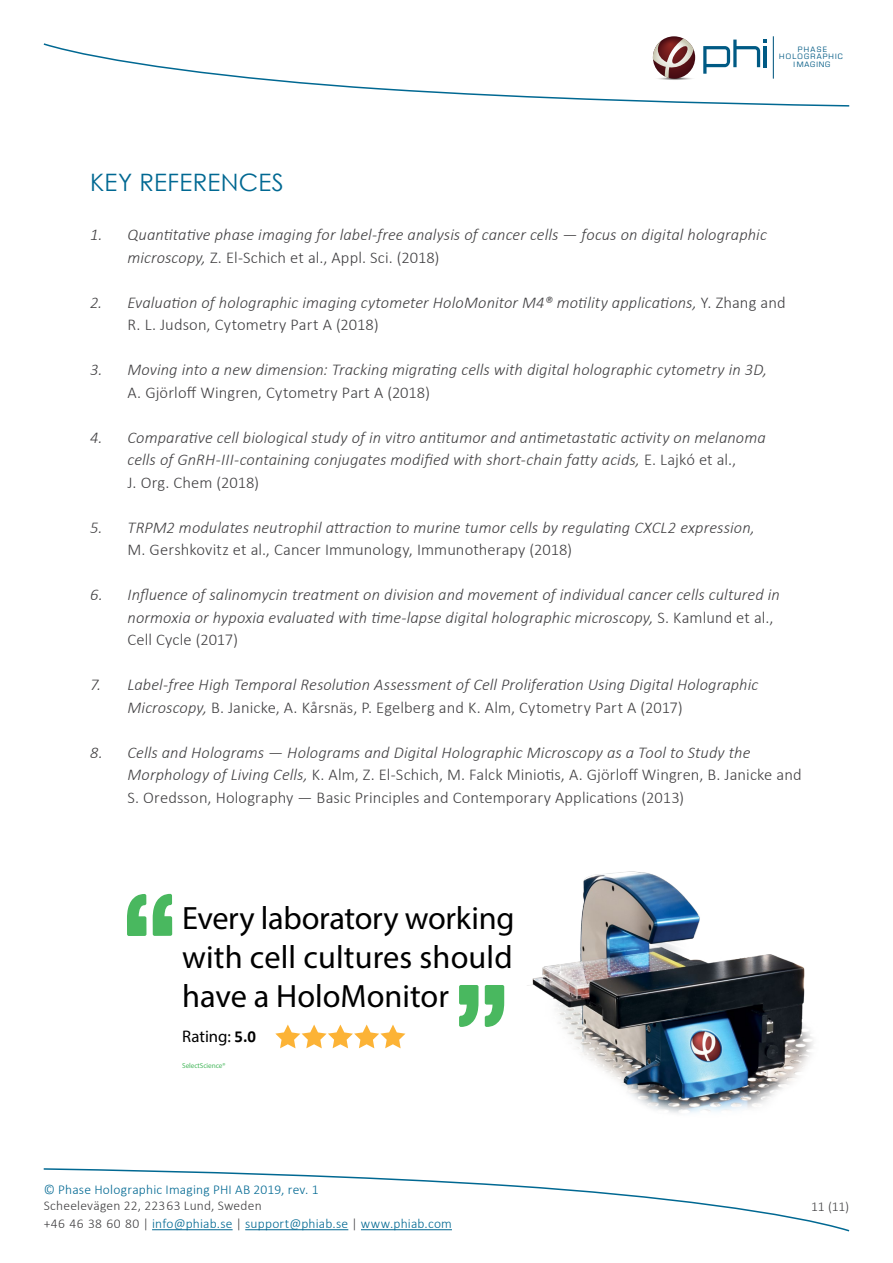
<style>
.page{position:relative;width:893px;height:1263px;background:#fff}
.page>*{position:absolute;margin:0;border:0;box-sizing:border-box;transform-origin:0 0}
.t1{font:32.4px/38.8px "Myriad Pro";color:#000;text-align:justify}
.t2{font:24px "Century Gothic";letter-spacing:.015em;color:#006892}
.t3{font:16.8px "Myriad Pro";color:#000}
.t4{font:italic 300 16.5px/22.5px "Calibri";letter-spacing:.005em;color:#414042}
.t5{font:300 16.5px/22.5px "Calibri";letter-spacing:.005em;color:#414042}
.t6{font:300 13.5px/18px "Calibri";letter-spacing:.015em;color:#414042}
.t7{font:300 13.5px "Calibri";letter-spacing:.015em;color:#006892}
.t8{font:8.1px/7.8px "Eurostile";letter-spacing:.15em;color:#005a84;text-align:center}
.t9{font:7.2px "Myriad Pro";letter-spacing:-.01em;color:#49b85f}
.s1{font-style:normal}
.s2{font-style:italic}
.s3{font-family:"Calibri";font-weight:700}
.s4{color:#006892}
</style>
<div class="page">
<svg style="left:43px;top:42px;width:807px;height:65px"></svg>
<svg style="left:703px;top:40px;width:64px;height:34px"></svg>
<svg style="left:653px;top:36px;width:42px;height:43px"></svg>
<svg style="left:652px;top:39px;width:45px;height:42px"></svg>
<hr style="left:773px;top:36px;width:1px;height:43px;background:#005a84">
<svg style="left:43px;top:1168px;width:807px;height:64px"></svg>
<hr style="left:152px;top:1229px;width:81px;height:1px;background:#006892">
<hr style="left:245px;top:1229px;width:103px;height:1px;background:#006892">
<hr style="left:361px;top:1229px;width:91px;height:1px;background:#006892">
<svg style="left:275px;top:1024px;width:130px;height:24px"></svg>
<img style="left:527px;top:871px;width:286px;height:243px">
<svg style="left:459px;top:985px;width:45px;height:42px"></svg>
<svg style="left:127px;top:894px;width:45px;height:42px"></svg>
<p class="t8" style="left:779px;top:45px;width:65px">PHASE<br>HOLOGRAPHIC<br>IMAGING</p>
<h2 class="t2" style="left:90px;top:165px;width:195px">KEY REFERENCES</h2>
<p class="t4" style="left:128px;top:223px;width:641px;text-indent:-38px">1. Quantitative phase imaging for label-free analysis of cancer cells — focus on digital holographic microscopy, <span class="s1">Z. El-Schich et al., Appl. Sci. (2018)</span></p>
<p class="t4" style="left:128px;top:291px;width:660px;text-indent:-38px">2. Evaluation of holographic imaging cytometer HoloMonitor M4® motility applications, <span class="s1">Y. Zhang and<br>R. L. Judson, Cytometry Part A (2018)</span></p>
<p class="t4" style="left:90px;top:358px;width:679px">3. Moving into a new dimension: Tracking migrating cells with digital holographic cytometry in 3D,</p>
<p class="t5" style="left:128px;top:381px;width:304px">A. Gjörloff Wingren, Cytometry Part A (2018)</p>
<p class="t4" style="left:128px;top:426px;width:640px;text-indent:-38px">4. Comparative cell biological study of in vitro antitumor and antimetastatic activity on melanoma cells of GnRH-III-containing conjugates modified with short-chain fatty acids, <span class="s1">E. Lajkó et al.,<br>J. Org. Chem (2018)</span></p>
<p class="t4" style="left:90px;top:516px;width:666px">5. TRPM2 modulates neutrophil attraction to murine tumor cells by regulating CXCL2 expression,</p>
<p class="t5" style="left:128px;top:538px;width:446px">M. Gershkovitz et al., Cancer Immunology, Immunotherapy (2018)</p>
<p class="t4" style="left:128px;top:583px;width:654px;text-indent:-38px">6. Influence of salinomycin treatment on division and movement of individual cancer cells cultured in normoxia or hypoxia evaluated with time-lapse digital holographic microscopy, <span class="s1">S. Kamlund et al.,<br>Cell Cycle (2017)</span></p>
<p class="t4" style="left:128px;top:673px;width:632px;text-indent:-38px">7. Label-free High Temporal Resolution Assessment of Cell Proliferation Using Digital Holographic<br>Microscopy, <span class="s1">B. Janicke, A. Kårsnäs, P. Egelberg and K. Alm, Cytometry Part A (2017)</span></p>
<p class="t5" style="left:128px;top:741px;width:676px;text-indent:-38px"><span class="s2">8. Cells and Holograms — Holograms and Digital Holographic Microscopy as a Tool to Study the<br>Morphology of Living Cells,</span> K. Alm, Z. El-Schich, M. Falck Miniotis, A. Gjörloff Wingren, B. Janicke and<br>S. Oredsson, Holography — Basic Principles and Contemporary Applications (2013)</p>
<h1 class="t1" style="left:182px;top:898px;width:334px">Every laboratory working with cell cultures should have a HoloMonitor</h1>
<p class="t3" style="left:182px;top:1026px;width:75px">Rating: <span class="s3">5.0</span></p>
<p class="t9" style="left:182px;top:1061px;width:45px">SelectScience®</p>
<p class="t7" style="left:44px;top:1181px;width:276px">© Phase Holographic Imaging PHI AB 2019, rev. 1</p>
<p class="t6" style="left:44px;top:1196px;width:410px">Scheelevägen 22, 223 63 Lund, Sweden<br>+46 46 38 60 80 | <span class="s4">info@phiab.se</span> | <span class="s4">support@phiab.se</span> | <span class="s4">www.phiab.com</span></p>
<p class="t6" style="left:811px;top:1197px;width:40px">11 (11)</p>
</div>
